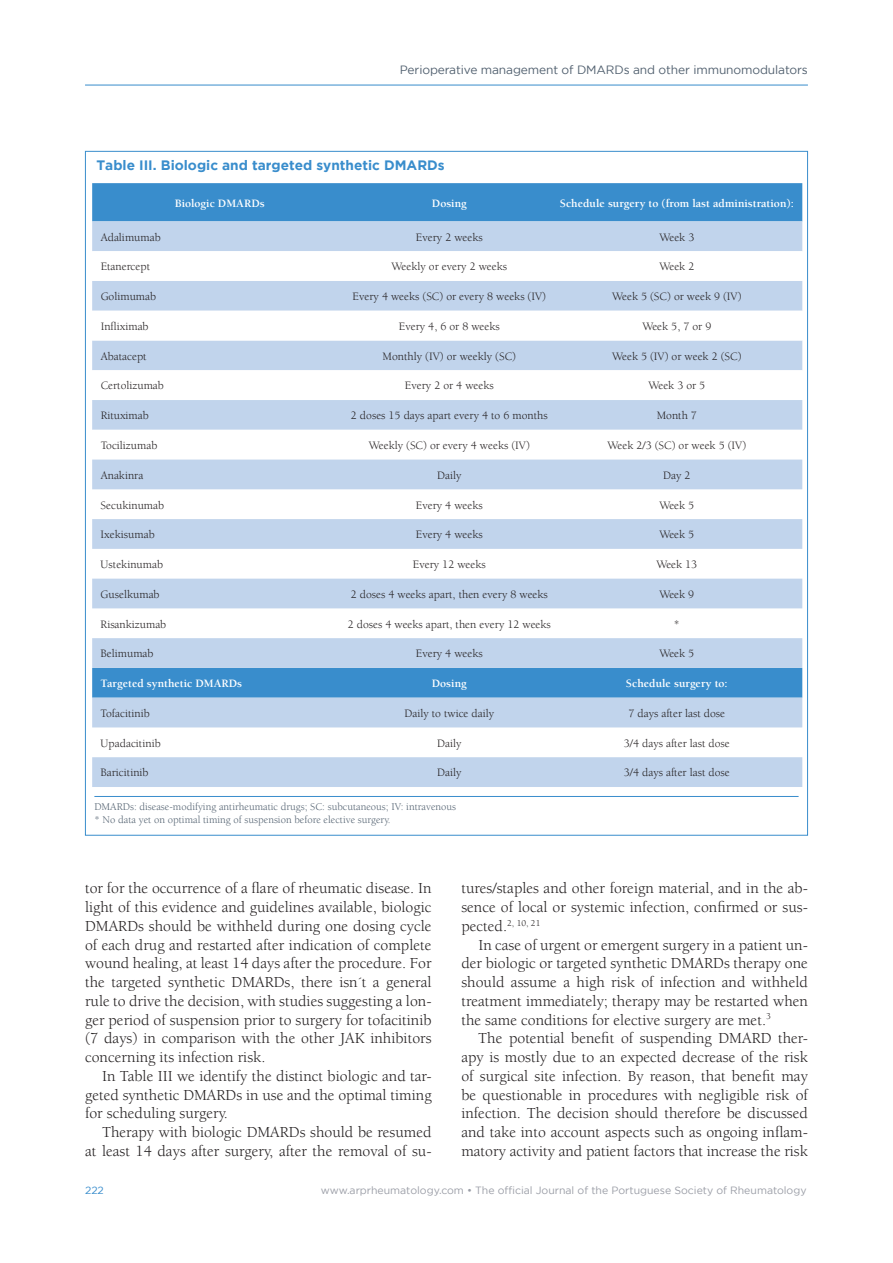
<style>
.page{position:relative;width:893px;height:1263px;background:#fff}
.page>*{position:absolute;margin:0;border:0;box-sizing:border-box;transform-origin:0 0}
.t1{font:15.75px/18.8px "Berkeley";color:#231f20;text-align:justify}
.t2{font:700 13.65px "Gotham";color:#398dcc}
.t3{font:12px "Gotham";letter-spacing:-.01em;color:#51606f}
.t4{font:11.7px "Berkeley";color:#231f20}
.t5{font:700 11.7px "Berkeley";color:#fff}
.t6{font:10.65px/13.6px "Berkeley";color:#51606f}
.t7{font:10.5px "Gotham";color:#9a9da6}
.t8{font:10.5px "Gotham";color:#398dcc}
</style>
<div class="page">
<hr style="left:85px;top:85px;width:723px;height:1px;background:#398dcc">
<hr style="left:94px;top:796px;width:705px;height:1px;background:#398dcc">
<div style="left:92px;top:183px;width:710px;height:38px;background:#398dcc"></div>
<div style="left:92px;top:221px;width:710px;height:30px;background:#c1d4ec"></div>
<svg style="left:92px;top:281px;width:710px;height:179px"></svg>
<svg style="left:92px;top:460px;width:710px;height:327px;fill:#c1d4ec"></svg>
<p class="t3" style="left:400px;top:64px;width:410px">Perioperative management of DMARDs and other immunomodulators</p>
<p class="t2" style="left:96px;top:158px;width:350px">Table III. Biologic and targeted synthetic DMARDs</p>
<p class="t5" style="left:175px;top:197px;width:91px">Biologic DMARDs</p>
<p class="t5" style="left:432px;top:197px;width:36px">Dosing</p>
<p class="t5" style="left:560px;top:197px;width:235px">Schedule surgery to (from last administration):</p>
<p class="t4" style="left:101px;top:231px;width:62px">Adalimumab</p>
<p class="t4" style="left:416px;top:231px;width:68px">Every 2 weeks</p>
<p class="t4" style="left:659px;top:231px;width:36px">Week 3</p>
<p class="t4" style="left:101px;top:261px;width:51px">Etanercept</p>
<p class="t4" style="left:392px;top:261px;width:117px">Weekly or every 2 weeks</p>
<p class="t4" style="left:659px;top:261px;width:36px">Week 2</p>
<p class="t4" style="left:101px;top:290px;width:57px">Golimumab</p>
<p class="t4" style="left:353px;top:290px;width:195px">Every 4 weeks (SC) or every 8 weeks (IV)</p>
<p class="t4" style="left:612px;top:290px;width:131px">Week 5 (SC) or week 9 (IV)</p>
<p class="t4" style="left:101px;top:320px;width:49px">Infliximab</p>
<p class="t4" style="left:399px;top:320px;width:102px">Every 4, 6 or 8 weeks</p>
<p class="t4" style="left:642px;top:320px;width:70px">Week 5, 7 or 9</p>
<p class="t4" style="left:101px;top:350px;width:48px">Abatacept</p>
<p class="t4" style="left:383px;top:350px;width:135px">Monthly (IV) or weekly (SC)</p>
<p class="t4" style="left:612px;top:350px;width:131px">Week 5 (IV) or week 2 (SC)</p>
<p class="t4" style="left:101px;top:380px;width:65px">Certolizumab</p>
<p class="t4" style="left:405px;top:380px;width:90px">Every 2 or 4 weeks</p>
<p class="t4" style="left:648px;top:380px;width:58px">Week 3 or 5</p>
<p class="t4" style="left:101px;top:409px;width:50px">Rituximab</p>
<p class="t4" style="left:351px;top:409px;width:198px">2 doses 15 days apart every 4 to 6 months</p>
<p class="t4" style="left:657px;top:409px;width:42px">Month 7</p>
<p class="t4" style="left:101px;top:439px;width:58px">Tocilizumab</p>
<p class="t4" style="left:369px;top:439px;width:162px">Weekly (SC) or every 4 weeks (IV)</p>
<p class="t4" style="left:607px;top:439px;width:140px">Week 2/3 (SC) or week 5 (IV)</p>
<p class="t4" style="left:101px;top:469px;width:44px">Anakinra</p>
<p class="t4" style="left:437px;top:469px;width:26px">Daily</p>
<p class="t4" style="left:663px;top:469px;width:29px">Day 2</p>
<p class="t4" style="left:101px;top:499px;width:65px">Secukinumab</p>
<p class="t4" style="left:416px;top:499px;width:68px">Every 4 weeks</p>
<p class="t4" style="left:659px;top:499px;width:36px">Week 5</p>
<p class="t4" style="left:101px;top:528px;width:56px">Ixekisumab</p>
<p class="t4" style="left:416px;top:528px;width:68px">Every 4 weeks</p>
<p class="t4" style="left:659px;top:528px;width:36px">Week 5</p>
<p class="t4" style="left:101px;top:558px;width:64px">Ustekinumab</p>
<p class="t4" style="left:413px;top:558px;width:74px">Every 12 weeks</p>
<p class="t4" style="left:656px;top:558px;width:43px">Week 13</p>
<p class="t4" style="left:101px;top:588px;width:60px">Guselkumab</p>
<p class="t4" style="left:351px;top:588px;width:199px">2 doses 4 weeks apart, then every 8 weeks</p>
<p class="t4" style="left:659px;top:588px;width:36px">Week 9</p>
<p class="t4" style="left:101px;top:618px;width:67px">Risankizumab</p>
<p class="t4" style="left:348px;top:618px;width:205px">2 doses 4 weeks apart, then every 12 weeks</p>
<p class="t4" style="left:674px;top:618px;width:7px">*</p>
<p class="t4" style="left:101px;top:647px;width:54px">Belimumab</p>
<p class="t4" style="left:416px;top:647px;width:68px">Every 4 weeks</p>
<p class="t4" style="left:659px;top:647px;width:36px">Week 5</p>
<p class="t5" style="left:101px;top:677px;width:143px">Targeted synthetic DMARDs</p>
<p class="t5" style="left:432px;top:677px;width:36px">Dosing</p>
<p class="t5" style="left:626px;top:677px;width:103px">Schedule surgery to:</p>
<p class="t4" style="left:101px;top:707px;width:51px">Tofacitinib</p>
<p class="t4" style="left:404px;top:707px;width:91px">Daily to twice daily</p>
<p class="t4" style="left:628px;top:707px;width:98px">7 days after last dose</p>
<p class="t4" style="left:101px;top:737px;width:62px">Upadacitinib</p>
<p class="t4" style="left:437px;top:737px;width:26px">Daily</p>
<p class="t4" style="left:624px;top:737px;width:107px">3/4 days after last dose</p>
<p class="t4" style="left:101px;top:766px;width:49px">Baricitinib</p>
<p class="t4" style="left:437px;top:766px;width:26px">Daily</p>
<p class="t4" style="left:624px;top:766px;width:107px">3/4 days after last dose</p>
<p class="t6" style="left:94px;top:800px;width:363px">DMARDs: disease-modifying antirheumatic drugs; SC: subcutaneous; IV: intravenous * No data yet on optimal timing of suspension before elective surgery.</p>
<p class="t1" style="left:85px;top:879px;width:348px">tor for the occurrence of a flare of rheumatic disease. In light of this evidence and guidelines available, biologic DMARDs should be withheld during one dosing cycle of each drug and restarted after indication of complete wound healing, at least 14 days after the procedure. For the targeted synthetic DMARDs, there isn´t a general rule to drive the decision, with studies suggesting a lon&shy;ger period of suspension prior to surgery for tofacitinib (7 days) in comparison with the other JAK inhibitors concerning its infection risk.</p>
<p class="t1" style="left:85px;top:1067px;width:348px;text-indent:17px">In Table III we identify the distinct biologic and tar&shy;geted synthetic DMARDs in use and the optimal timing for scheduling surgery.</p>
<p class="t1" style="left:85px;top:1123px;width:348px;text-align:right">Therapy with biologic DMARDs should be resumed<br>at least 14 days after surgery, after the removal of su-</p>
<p class="t1" style="left:461px;top:879px;width:348px">tures/staples and other foreign material, and in the ab&shy;sence of local or systemic infection, confirmed or sus&shy;pected.<sup>2,</sup> <sup>10,</sup> <sup>21</sup></p>
<p class="t1" style="left:461px;top:936px;width:348px;text-indent:17px">In case of urgent or emergent surgery in a patient un&shy;der biologic or targeted synthetic DMARDs therapy one should assume a high risk of infection and withheld treatment immediately; therapy may be restarted when the same conditions for elective surgery are met.<sup>3</sup></p>
<p class="t1" style="left:461px;top:1029px;width:348px;text-indent:17px">The potential benefit of suspending DMARD ther&shy;apy is mostly due to an expected decrease of the risk of surgical site infection. By reason, that benefit may be questionable in procedures with negligible risk of infection. The decision should therefore be discussed and take into account aspects such as ongoing inflam&shy;matory activity and patient factors that increase the risk</p>
<p class="t8" style="left:85px;top:1184px;width:20px">222</p>
<p class="t7" style="left:321px;top:1184px;width:487px">www.arprheumatology.com • The official Journal of the Portuguese Society of Rheumatology</p>
</div>
